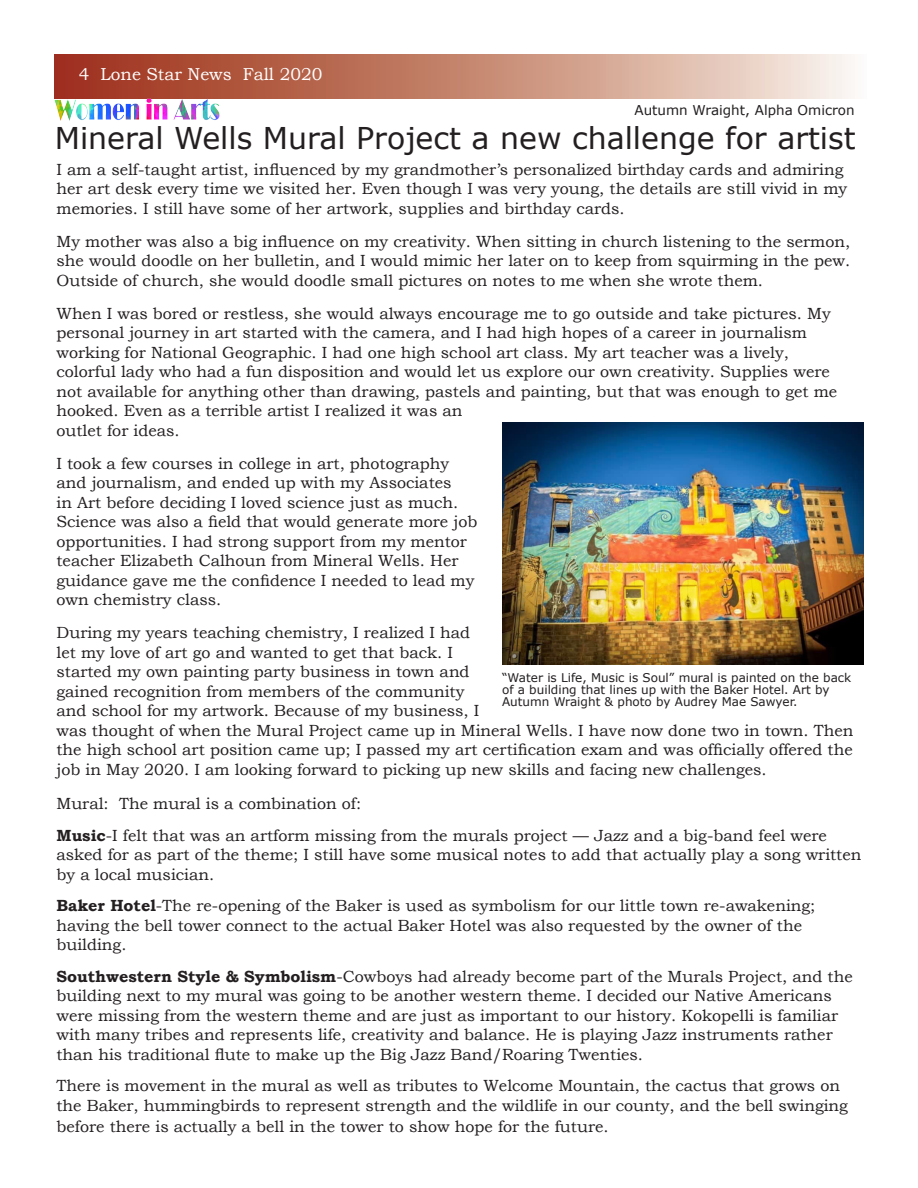
<style>
.page{position:relative;width:918px;height:1188px;background:#fff}
.page>*{position:absolute;margin:0;border:0;box-sizing:border-box;transform-origin:0 0}
.t1{font:30px "Verdana";color:#231f20}
.t2{font:17.25px "Bookman Old Style";color:#fff}
.t3{font:16.2px/19.5px "Bookman Old Style";color:#231f20}
.t4{font:13.5px "Verdana";color:#231f20}
.t5{font:12px/12px "Verdana";color:#231f20}
.s1{font-weight:700}
</style>
<div class="page">
<svg style="left:55px;top:54px;width:796px;height:45px;background:#c78975"></svg>
<img style="left:502px;top:423px;width:362px;height:241px">
<img style="left:54px;top:96px;width:174px;height:25px">
<p class="t2" style="left:79px;top:63px;width:245px">4 Lone Star News Fall 2020</p>
<p class="t4" style="left:635px;top:101px;width:221px">Autumn Wraight, Alpha Omicron</p>
<p class="t1" style="left:55px;top:118px;width:802px">Mineral Wells Mural Project a new challenge for artist</p>
<p class="t3" style="left:57px;top:159px;width:792px">I am a self-taught artist, influenced by my grandmother’s personalized birthday cards and admiring her art desk every time we visited her. Even though I was very young, the details are still vivid in my memories. I still have some of her artwork, supplies and birthday cards.</p>
<p class="t3" style="left:57px;top:231px;width:795px;text-align:justify">My mother was also a big influence on my creativity. When sitting in church listening to the sermon, she would doodle on her bulletin, and I would mimic her later on to keep from squirming in the pew.<br>Outside of church, she would doodle small pictures on notes to me when she wrote them.</p>
<p class="t3" style="left:57px;top:303px;width:782px">When I was bored or restless, she would always encourage me to go outside and take pictures. My personal journey in art started with the camera, and I had high hopes of a career in journalism working for National Geographic. I had one high school art class. My art teacher was a lively, colorful lady who had a fun disposition and would let us explore our own creativity. Supplies were not available for anything other than drawing, pastels and painting, but that was enough to get me hooked. Even as a terrible artist I realized it was an<br>outlet for ideas.</p>
<p class="t3" style="left:57px;top:453px;width:422px">I took a few courses in college in art, photography and journalism, and ended up with my Associates<br>in Art before deciding I loved science just as much.<br>Science was also a field that would generate more job opportunities. I had strong support from my mentor teacher Elizabeth Calhoun from Mineral Wells. Her guidance gave me the confidence I needed to lead my own chemistry class.</p>
<p class="t3" style="left:57px;top:623px;width:798px">During my years teaching chemistry, I realized I had<br>let my love of art go and wanted to get that back. I<br>started my own painting party business in town and<br>gained recognition from members of the community<br>and school for my artwork. Because of my business, I<br>was thought of when the Mural Project came up in Mineral Wells. I have now done two in town. Then the high school art position came up; I passed my art certification exam and was officially offered the job in May 2020. I am looking forward to picking up new skills and facing new challenges.</p>
<p class="t3" style="left:57px;top:794px;width:306px">Mural: The mural is a combination of:</p>
<p class="t3" style="left:57px;top:825px;width:806px"><span class="s1">Music</span>-I felt that was an artform missing from the murals project — Jazz and a big-band feel were asked for as part of the theme; I still have some musical notes to add that actually play a song written by a local musician.</p>
<p class="t3" style="left:57px;top:896px;width:760px"><span class="s1">Baker Hotel</span>-The re-opening of the Baker is used as symbolism for our little town re-awakening; having the bell tower connect to the actual Baker Hotel was also requested by the owner of the building.</p>
<p class="t3" style="left:57px;top:966px;width:798px"><span class="s1">Southwestern Style &amp; Symbolism</span>-Cowboys had already become part of the Murals Project, and the building next to my mural was going to be another western theme. I decided our Native Americans were missing from the western theme and are just as important to our history. Kokopelli is familiar with many tribes and represents life, creativity and balance. He is playing Jazz instruments rather than his traditional flute to make up the Big Jazz Band/Roaring Twenties.</p>
<p class="t3" style="left:57px;top:1076px;width:793px">There is movement in the mural as well as tributes to Welcome Mountain, the cactus that grows on the Baker, hummingbirds to represent strength and the wildlife in our county, and the bell swinging</p>
<p class="t3" style="left:57px;top:1116px;width:554px">before there is actually a bell in the tower to show hope for the future.</p>
<p class="t5" style="left:502px;top:672px;width:351px">“Water is Life, Music is Soul” mural is painted on the back of a building that lines up with the Baker Hotel. Art by<br>Autumn Wraight &amp; photo by Audrey Mae Sawyer.</p>
</div>
